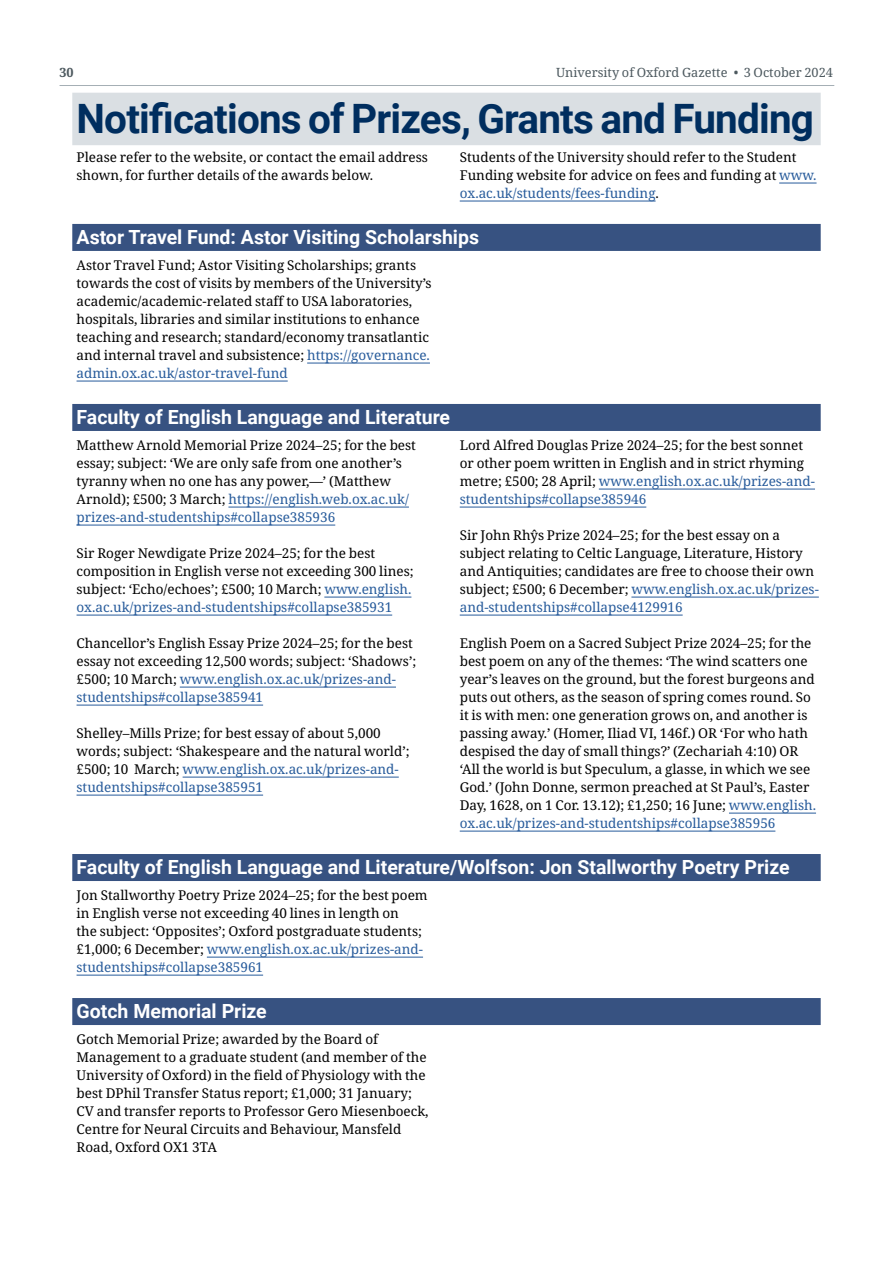
<style>
.page{position:relative;width:893px;height:1263px;background:#fff}
.page>*{position:absolute;margin:0;border:0;box-sizing:border-box;transform-origin:0 0}
.H1_Big_Head{font:700 40.5px "Roboto";letter-spacing:-.02em;color:#002e5f}
.H2_Subject_head{font:700 19.5px "Roboto";color:#fff}
.G_Body_text{font:13.5px/18px "Noto Serif";color:#000}
.t1{font:12.75px "Noto Serif";color:#4d595f}
.t2{font:700 12.75px "Noto Serif";color:#4d595f}
.s1{color:#275b9b}
</style>
<div class="page">
<hr style="left:60px;top:85px;width:774px;height:1px;background:#a5afb5">
<div style="left:72px;top:93px;width:749px;height:52px;background:#dadfe3"></div>
<hr style="left:779px;top:183px;width:37px;height:1px;background:#275b9b">
<hr style="left:460px;top:201px;width:196px;height:1px;background:#275b9b">
<div style="left:72px;top:224px;width:749px;height:27px;background:#375281"></div>
<hr style="left:307px;top:363px;width:123px;height:1px;background:#275b9b">
<hr style="left:77px;top:381px;width:211px;height:1px;background:#275b9b">
<div style="left:72px;top:404px;width:749px;height:27px;background:#375281"></div>
<hr style="left:228px;top:507px;width:181px;height:1px;background:#275b9b">
<hr style="left:77px;top:525px;width:258px;height:1px;background:#275b9b">
<hr style="left:324px;top:597px;width:87px;height:1px;background:#275b9b">
<hr style="left:77px;top:615px;width:315px;height:1px;background:#275b9b">
<hr style="left:180px;top:687px;width:216px;height:1px;background:#275b9b">
<hr style="left:77px;top:705px;width:186px;height:1px;background:#275b9b">
<hr style="left:183px;top:777px;width:216px;height:1px;background:#275b9b">
<hr style="left:77px;top:795px;width:186px;height:1px;background:#275b9b">
<hr style="left:599px;top:489px;width:216px;height:1px;background:#275b9b">
<hr style="left:460px;top:507px;width:186px;height:1px;background:#275b9b">
<hr style="left:631px;top:597px;width:188px;height:1px;background:#275b9b">
<hr style="left:460px;top:615px;width:223px;height:1px;background:#275b9b">
<hr style="left:729px;top:813px;width:87px;height:1px;background:#275b9b">
<hr style="left:460px;top:831px;width:315px;height:1px;background:#275b9b">
<div style="left:72px;top:854px;width:749px;height:27px;background:#375281"></div>
<hr style="left:207px;top:957px;width:216px;height:1px;background:#275b9b">
<hr style="left:77px;top:975px;width:186px;height:1px;background:#275b9b">
<div style="left:72px;top:998px;width:749px;height:27px;background:#375281"></div>
<p class="t2" style="left:60px;top:64px;width:16px">30</p>
<p class="t1" style="left:556px;top:64px;width:278px">University of Oxford Gazette • 3 October 2024</p>
<h1 class="H1_Big_Head" style="left:77px;top:90px;width:739px">Notifications of Prizes, Grants and Funding</h1>
<p class="G_Body_text" style="left:77px;top:149px;width:353px">Please refer to the website, or contact the email address shown, for further details of the awards below.</p>
<p class="G_Body_text" style="left:460px;top:149px;width:358px">Students of the University should refer to the Student<br>Funding website for advice on fees and funding at <span class="s1">www. ox.ac.uk/students/fees-funding</span>.</p>
<h2 class="H2_Subject_head" style="left:77px;top:224px;width:404px">Astor Travel Fund: Astor Visiting Scholarships</h2>
<p class="G_Body_text" style="left:77px;top:257px;width:357px">Astor Travel Fund; Astor Visiting Scholarships; grants towards the cost of visits by members of the University’s academic/academic-related staff to USA laboratories, hospitals, libraries and similar institutions to enhance teaching and research; standard/economy transatlantic and internal travel and subsistence; <span class="s1">https://governance. admin.ox.ac.uk/astor-travel-fund</span></p>
<h2 class="H2_Subject_head" style="left:77px;top:404px;width:375px">Faculty of English Language and Literature</h2>
<p class="G_Body_text" style="left:77px;top:437px;width:341px">Matthew Arnold Memorial Prize 2024–25; for the best essay; subject: ‘We are only safe from one another’s tyranny when no one has any power,—’ (Matthew Arnold); £500; 3 March; <span class="s1">https://english.web.ox.ac.uk/ prizes-and-studentships#collapse385936</span></p>
<p class="G_Body_text" style="left:77px;top:545px;width:339px">Sir Roger Newdigate Prize 2024–25; for the best composition in English verse not exceeding 300 lines; subject: ‘Echo/echoes’; £500; 10 March; <span class="s1">www.english. ox.ac.uk/prizes-and-studentships#collapse385931</span></p>
<p class="G_Body_text" style="left:77px;top:635px;width:341px">Chancellor’s English Essay Prize 2024–25; for the best essay not exceeding 12,500 words; subject: ‘Shadows’; £500; 10 March; <span class="s1">www.english.ox.ac.uk/prizes-and&shy;studentships#collapse385941</span></p>
<p class="G_Body_text" style="left:77px;top:725px;width:335px">Shelley–Mills Prize; for best essay of about 5,000 words; subject: ‘Shakespeare and the natural world’; £500; 10 March; <span class="s1">www.english.ox.ac.uk/prizes-and&shy;studentships#collapse385951</span></p>
<p class="G_Body_text" style="left:460px;top:437px;width:357px">Lord Alfred Douglas Prize 2024–25; for the best sonnet or other poem written in English and in strict rhyming metre; £500; 28 April; <span class="s1">www.english.ox.ac.uk/prizes-and&shy;studentships#collapse385946</span></p>
<p class="G_Body_text" style="left:460px;top:527px;width:361px">Sir John Rhŷs Prize 2024–25; for the best essay on a subject relating to Celtic Language, Literature, History and Antiquities; candidates are free to choose their own subject; £500; 6 December; <span class="s1">www.english.ox.ac.uk/prizes&shy;and-studentships#collapse4129916</span></p>
<p class="G_Body_text" style="left:460px;top:635px;width:358px">English Poem on a Sacred Subject Prize 2024–25; for the best poem on any of the themes: ‘The wind scatters one year’s leaves on the ground, but the forest burgeons and puts out others, as the season of spring comes round. So it is with men: one generation grows on, and another is passing away.’ (Homer, Iliad VI, 146f.) OR ‘For who hath despised the day of small things?’ (Zechariah 4:10) OR ‘All the world is but Speculum, a glasse, in which we see God.’ (John Donne, sermon preached at St Paul’s, Easter Day, 1628, on 1 Cor. 13.12); £1,250; 16 June; <span class="s1">www.english. ox.ac.uk/prizes-and-studentships#collapse385956</span></p>
<h2 class="H2_Subject_head" style="left:77px;top:854px;width:715px">Faculty of English Language and Literature/Wolfson: Jon Stallworthy Poetry Prize</h2>
<p class="G_Body_text" style="left:77px;top:887px;width:353px">Jon Stallworthy Poetry Prize 2024–25; for the best poem in English verse not exceeding 40 lines in length on<br>the subject: ‘Opposites’; Oxford postgraduate students; £1,000; 6 December; <span class="s1">www.english.ox.ac.uk/prizes-and&shy;studentships#collapse385961</span></p>
<h2 class="H2_Subject_head" style="left:77px;top:998px;width:192px">Gotch Memorial Prize</h2>
<p class="G_Body_text" style="left:77px;top:1031px;width:354px">Gotch Memorial Prize; awarded by the Board of Management to a graduate student (and member of the University of Oxford) in the field of Physiology with the best DPhil Transfer Status report; £1,000; 31 January; CV and transfer reports to Professor Gero Miesenboeck, Centre for Neural Circuits and Behaviour, Mansfeld Road, Oxford OX1 3TA</p>
</div>
